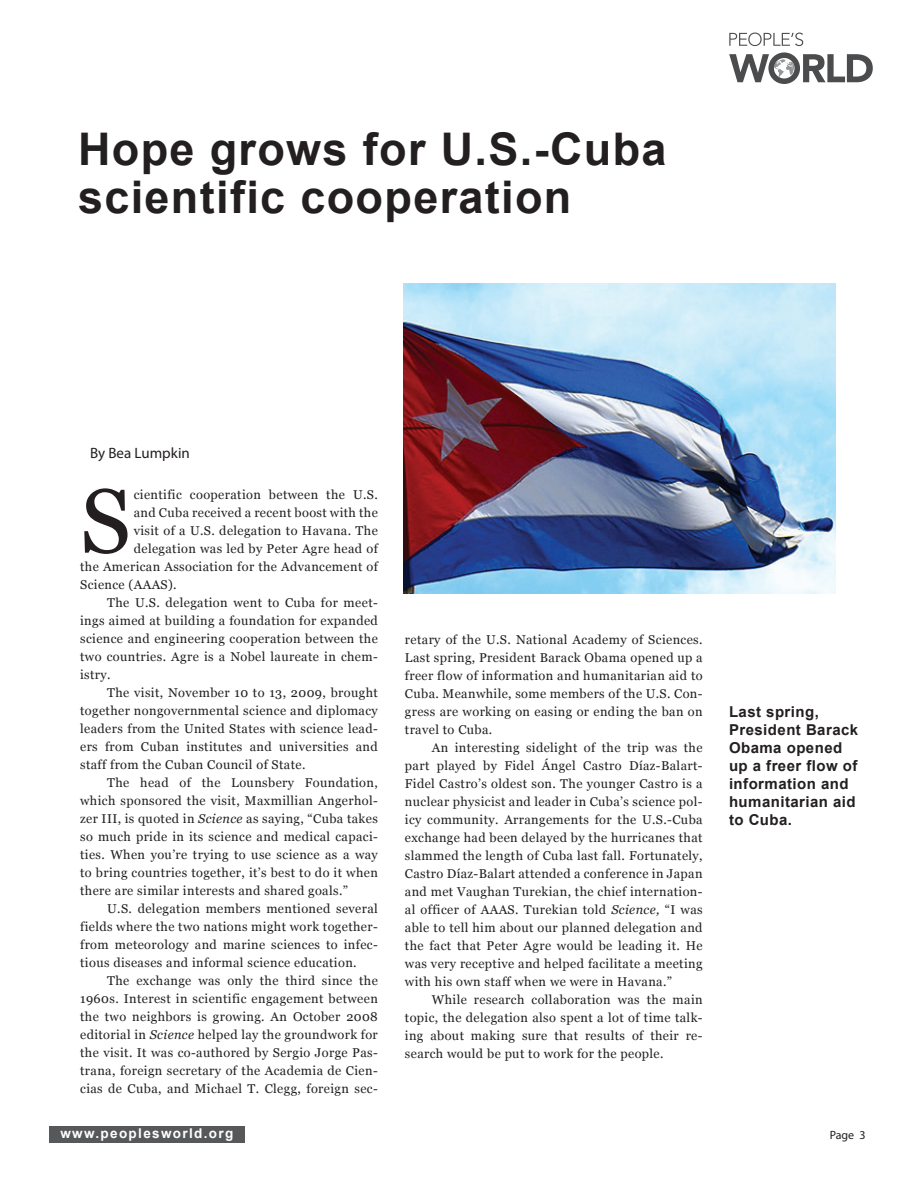
<style>
.page{position:relative;width:918px;height:1188px;background:#fff}
.page>*{position:absolute;margin:0;border:0;box-sizing:border-box;transform-origin:0 0}
.t1{font:90.75px "Georgia";color:#231f20}
.t2{font:700 45px/48px "Arial";letter-spacing:.03em;color:#231f20}
.t3{font:700 15px/18px "Arial";letter-spacing:.03em;color:#231f20}
.t4{font:15px "Myriad Pro";color:#231f20}
.t5{font:700 13.5px "Arial";letter-spacing:.1em;color:#fff}
.t6{font:12.75px/18px "Georgia";letter-spacing:.03em;color:#231f20;text-align:justify}
.t7{font:12px "Myriad Pro";color:#231f20}
.s1{font-style:italic}
</style>
<div class="page">
<img style="left:404px;top:284px;width:432px;height:310px">
<div style="left:49px;top:1126px;width:196px;height:17px;background:#57585a"></div>
<svg style="left:729px;top:33px;width:74px;height:13px"></svg>
<svg style="left:729px;top:52px;width:144px;height:32px"></svg>
<h2 class="t2" style="left:78px;top:126px;width:590px">Hope grows for U.S.-Cuba scientific cooperation</h2>
<p class="t4" style="left:90px;top:444px;width:101px">By Bea Lumpkin</p>
<h1 class="t1" style="left:80px;top:470px;width:52px">S</h1>
<p class="t6" style="left:134px;top:485px;width:246px">cientific cooperation between the U.S.</p>
<p class="t6" style="left:134px;top:503px;width:246px">and Cuba received a recent boost with the</p>
<p class="t6" style="left:134px;top:521px;width:246px">visit of a U.S. delegation to Havana. The</p>
<p class="t6" style="left:134px;top:539px;width:246px">delegation was led by Peter Agre head of</p>
<p class="t6" style="left:80px;top:557px;width:299px">the American Association for the Advancement of</p>
<p class="t6" style="left:80px;top:575px;width:98px">Science (AAAS).</p>
<p class="t6" style="left:107px;top:593px;width:272px">The U.S. delegation went to Cuba for meet-</p>
<p class="t6" style="left:80px;top:611px;width:299px">ings aimed at building a foundation for expanded</p>
<p class="t6" style="left:80px;top:629px;width:299px">science and engineering cooperation between the</p>
<p class="t6" style="left:80px;top:647px;width:299px">two countries. Agre is a Nobel laureate in chem-</p>
<p class="t6" style="left:80px;top:665px;width:32px">istry.</p>
<p class="t6" style="left:107px;top:683px;width:272px">The visit, November 10 to 13, 2009, brought</p>
<p class="t6" style="left:80px;top:701px;width:299px">together nongovernmental science and diplomacy</p>
<p class="t6" style="left:80px;top:719px;width:299px">leaders from the United States with science lead-</p>
<p class="t6" style="left:80px;top:737px;width:299px">ers from Cuban institutes and universities and</p>
<p class="t6" style="left:80px;top:755px;width:227px">staff from the Cuban Council of State.</p>
<p class="t6" style="left:107px;top:773px;width:272px">The head of the Lounsbery Foundation,</p>
<p class="t6" style="left:80px;top:791px;width:299px">which sponsored the visit, Maxmillian Angerhol-</p>
<p class="t6" style="left:80px;top:809px;width:299px">zer III, is quoted in <span class="s1">Science</span> as saying, “Cuba takes</p>
<p class="t6" style="left:80px;top:827px;width:299px">so much pride in its science and medical capaci-</p>
<p class="t6" style="left:80px;top:845px;width:299px">ties. When you’re trying to use science as a way</p>
<p class="t6" style="left:80px;top:863px;width:299px">to bring countries together, it’s best to do it when</p>
<p class="t6" style="left:80px;top:881px;width:269px">there are similar interests and shared goals.”</p>
<p class="t6" style="left:107px;top:899px;width:272px">U.S. delegation members mentioned several</p>
<p class="t6" style="left:80px;top:917px;width:299px">fields where the two nations might work together-</p>
<p class="t6" style="left:80px;top:935px;width:299px">from meteorology and marine sciences to infec-</p>
<p class="t6" style="left:80px;top:953px;width:278px">tious diseases and informal science education.</p>
<p class="t6" style="left:107px;top:971px;width:272px">The exchange was only the third since the</p>
<p class="t6" style="left:80px;top:989px;width:299px">1960s. Interest in scientific engagement between</p>
<p class="t6" style="left:80px;top:1007px;width:299px">the two neighbors is growing. An October 2008</p>
<p class="t6" style="left:80px;top:1025px;width:299px">editorial in <span class="s1">Science</span> helped lay the groundwork for</p>
<p class="t6" style="left:80px;top:1043px;width:299px">the visit. It was co-authored by Sergio Jorge Pas-</p>
<p class="t6" style="left:80px;top:1061px;width:299px">trana, foreign secretary of the Academia de Cien-</p>
<p class="t6" style="left:80px;top:1079px;width:299px">cias de Cuba, and Michael T. Clegg, foreign sec-</p>
<p class="t5" style="left:60px;top:1125px;width:174px">www.peoplesworld.org</p>
<p class="t6" style="left:405px;top:631px;width:299px">retary of the U.S. National Academy of Sciences.<br>Last spring, President Barack Obama opened up a freer flow of information and humanitarian aid to Cuba. Meanwhile, some members of the U.S. Con&shy;gress are working on easing or ending the ban on travel to Cuba.</p>
<p class="t6" style="left:405px;top:739px;width:299px;text-indent:27px">An interesting sidelight of the trip was the part played by Fidel Ángel Castro Díaz-Balart-Fidel Castro’s oldest son. The younger Castro is a nuclear physicist and leader in Cuba’s science pol&shy;icy community. Arrangements for the U.S.-Cuba exchange had been delayed by the hurricanes that slammed the length of Cuba last fall. Fortunately, Castro Díaz-Balart attended a conference in Japan and met Vaughan Turekian, the chief internation&shy;al officer of AAAS. Turekian told <span class="s1">Science,</span> “I was able to tell him about our planned delegation and the fact that Peter Agre would be leading it. He was very receptive and helped facilitate a meeting with his own staff when we were in Havana.”</p>
<p class="t6" style="left:405px;top:991px;width:299px;text-indent:27px">While research collaboration was the main topic, the delegation also spent a lot of time talk&shy;ing about making sure that results of their re&shy;search would be put to work for the people.</p>
<p class="t3" style="left:729px;top:704px;width:131px">Last spring,<br>President Barack<br>Obama opened up a freer flow of information and humanitarian aid to Cuba.</p>
<p class="t7" style="left:830px;top:1127px;width:37px">Page 3</p>
</div>
